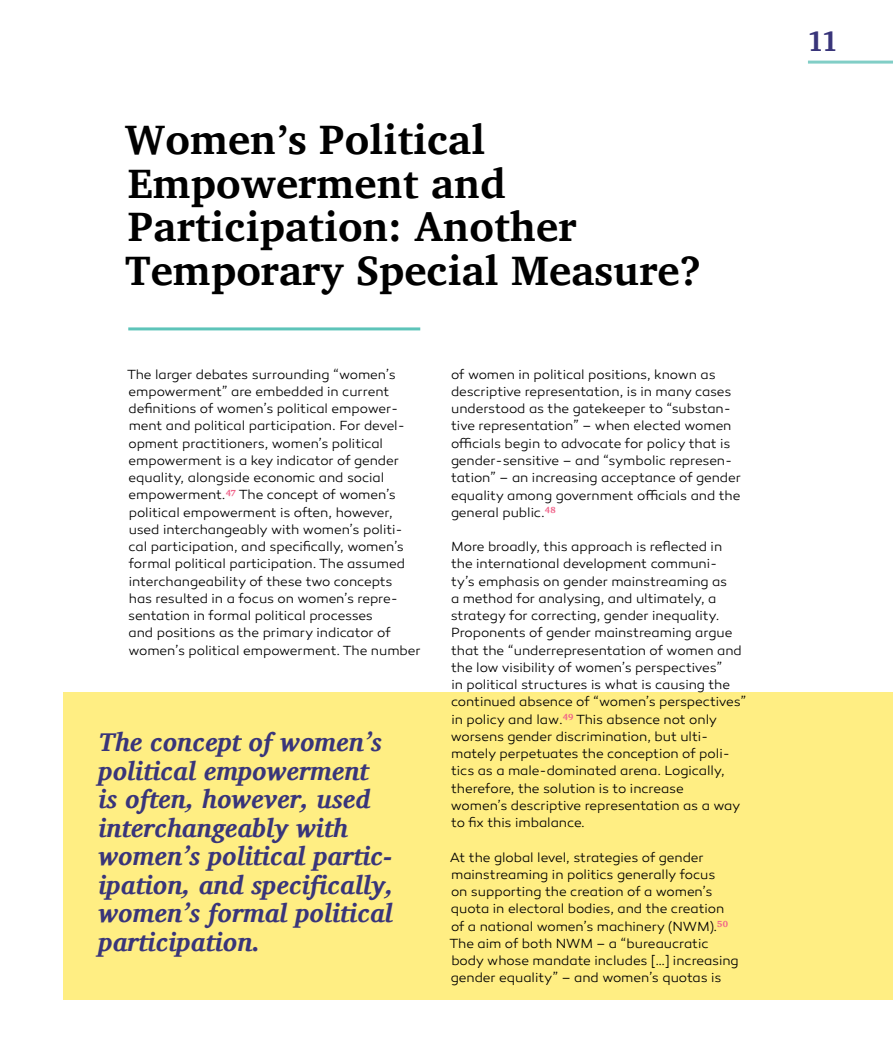
<style>
.page{position:relative;width:893px;height:1063px;background:#fff}
.page>*{position:absolute;margin:0;border:0;box-sizing:border-box;transform-origin:0 0}
.t1{font:700 42px/43.5px "Charis SIL";color:#000}
.t2{font:700 28.5px "Charis SIL";color:#39357a}
.t3{font:italic 700 26.25px/28.5px "Charis SIL";color:#39357a}
.t4{font:300 13.5px/17.2px "Canaro";letter-spacing:-.005em;color:#000}
</style>
<div class="page">
<hr style="left:808px;top:61px;width:85px;height:3px;background:#81cec6">
<div style="left:64px;top:692px;width:829px;height:307px;background:#ffee83"></div>
<hr style="left:128px;top:327px;width:292px;height:3px;background:#5dc4b9">
<h1 class="t1" style="left:125px;top:118px;width:578px">Women’s Political<br>Empowerment and<br>Participation: Another<br>Temporary Special Measure?</h1>
<p class="t4" style="left:127px;top:366px;width:295px">The larger debates surrounding “women’s empowerment” are embedded in current definitions of women’s political empower&shy;ment and political participation. For devel&shy;opment practitioners, women’s political empowerment is a key indicator of gender equality, alongside economic and social empowerment.<sup>47</sup> The concept of women’s political empowerment is often, however, used interchangeably with women’s politi&shy;cal participation, and specifically, women’s formal political participation. The assumed interchangeability of these two concepts<br>has resulted in a focus on women’s repre&shy;sentation in formal political processes<br>and positions as the primary indicator of women’s political empowerment. The number</p>
<p class="t4" style="left:451px;top:366px;width:292px">of women in political positions, known as descriptive representation, is in many cases understood as the gatekeeper to “substan&shy;tive representation” – when elected women officials begin to advocate for policy that is gender-sensitive – and “symbolic represen&shy;tation” – an increasing acceptance of gender equality among government officials and the general public.<sup>48</sup></p>
<p class="t4" style="left:451px;top:538px;width:297px">More broadly, this approach is reflected in the international development communi-<br>ty’s emphasis on gender mainstreaming as<br>a method for analysing, and ultimately, a strategy for correcting, gender inequality.<br>Proponents of gender mainstreaming argue that the “underrepresentation of women and the low visibility of women’s perspectives”<br>in political structures is what is causing the continued absence of “women’s perspectives” in policy and law.<sup>49</sup> This absence not only worsens gender discrimination, but ulti&shy;mately perpetuates the conception of poli&shy;tics as a male-dominated arena. Logically, therefore, the solution is to increase<br>women’s descriptive representation as a way to fix this imbalance.</p>
<p class="t4" style="left:449px;top:849px;width:291px">At the global level, strategies of gender mainstreaming in politics generally focus<br>on supporting the creation of a women’s quota in electoral bodies, and the creation of a national women’s machinery (NWM).<sup>50<br></sup>The aim of both NWM – a “bureaucratic body whose mandate includes […] increasing gender equality” – and women’s quotas is</p>
<h3 class="t3" style="left:99px;top:728px;width:297px">The concept of women’s political empowerment is often, however, used interchangeably with women’s political partic&shy;ipation, and specifically, women’s formal political participation.</h3>
<h2 class="t2" style="left:808px;top:25px;width:33px">11</h2>
</div>
